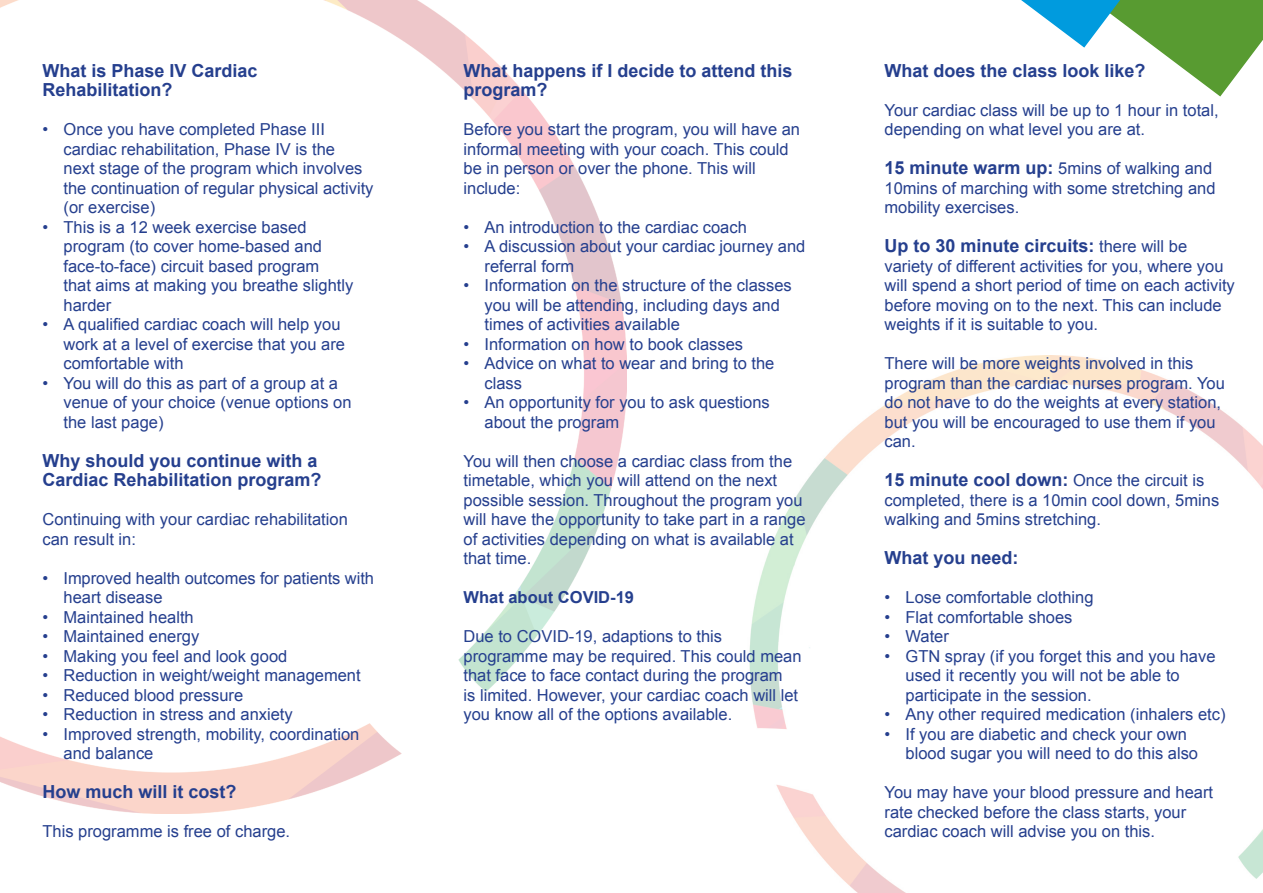
<style>
.page{position:relative;width:1263px;height:893px;background:#fff}
.page>*{position:absolute;margin:0;border:0;box-sizing:border-box;transform-origin:0 0}
.t1{font:700 18px/19.5px "Arial";color:#253f8e}
.t2{font:16.5px/19.5px "Arial";color:#253f8e}
.t3{font:700 16.5px "Arial";color:#253f8e}
.s1{font-weight:700;font-size:18px}
.s2{font-weight:400;font-size:16.5px}
</style>
<div class="page">
<img style="left:0;top:0;width:626px;height:813px">
<img style="left:749px;top:355px;width:514px;height:538px">
<svg style="left:1021px;top:0;width:242px;height:97px"></svg>
<p class="t1" style="left:43px;top:61px;width:217px">What is Phase IV Cardiac</p>
<p class="t1" style="left:43px;top:81px;width:132px">Rehabilitation?</p>
<p class="t2" style="left:64px;top:120px;width:273px;text-indent:-21px">• Once you have completed Phase III cardiac rehabilitation, Phase IV is the</p>
<p class="t2" style="left:64px;top:159px;width:311px">next stage of the program which involves the continuation of regular physical activity (or exercise)</p>
<p class="t2" style="left:43px;top:218px;width:266px">• This is a 12 week exercise based</p>
<p class="t2" style="left:64px;top:237px;width:291px">program (to cover home-based and face-to-face) circuit based program<br>that aims at making you breathe slightly harder</p>
<p class="t2" style="left:43px;top:315px;width:299px">• A qualified cardiac coach will help you</p>
<p class="t2" style="left:64px;top:335px;width:283px">work at a level of exercise that you are</p>
<p class="t2" style="left:64px;top:354px;width:122px">comfortable with</p>
<p class="t2" style="left:43px;top:374px;width:297px">• You will do this as part of a group at a</p>
<p class="t2" style="left:64px;top:393px;width:289px">venue of your choice (venue options on</p>
<p class="t2" style="left:64px;top:413px;width:101px">the last page)</p>
<p class="t1" style="left:43px;top:451px;width:277px">Why should you continue with a</p>
<p class="t1" style="left:43px;top:471px;width:281px">Cardiac Rehabilitation program?</p>
<p class="t2" style="left:43px;top:510px;width:307px">Continuing with your cardiac rehabilitation can result in:</p>
<p class="t2" style="left:64px;top:569px;width:312px;text-indent:-21px">• Improved health outcomes for patients with heart disease</p>
<p class="t2" style="left:43px;top:608px;width:153px">• Maintained health</p>
<p class="t2" style="left:43px;top:627px;width:158px">• Maintained energy</p>
<p class="t2" style="left:43px;top:647px;width:246px">• Making you feel and look good</p>
<p class="t2" style="left:43px;top:666px;width:320px">• Reduction in weight/weight management</p>
<p class="t2" style="left:43px;top:686px;width:202px">• Reduced blood pressure</p>
<p class="t2" style="left:43px;top:705px;width:252px">• Reduction in stress and anxiety</p>
<p class="t2" style="left:64px;top:725px;width:297px;text-indent:-21px">• Improved strength, mobility, coordination and balance</p>
<p class="t1" style="left:43px;top:783px;width:196px">How much will it cost?</p>
<p class="t2" style="left:43px;top:822px;width:249px">This programme is free of charge.</p>
<p class="t1" style="left:463px;top:61px;width:331px">What happens if I decide to attend this program?</p>
<p class="t2" style="left:463px;top:120px;width:338px">Before you start the program, you will have an informal meeting with your coach. This could be in person or over the phone. This will</p>
<p class="t2" style="left:463px;top:179px;width:58px">include:</p>
<p class="t2" style="left:463px;top:218px;width:285px">• An introduction to the cardiac coach</p>
<p class="t2" style="left:484px;top:237px;width:322px;text-indent:-21px">• A discussion about your cardiac journey and referral form</p>
<p class="t2" style="left:484px;top:276px;width:309px;text-indent:-21px">• Information on the structure of the classes you will be attending, including days and times of activities available</p>
<p class="t2" style="left:463px;top:335px;width:281px">• Information on how to book classes</p>
<p class="t2" style="left:484px;top:354px;width:291px;text-indent:-21px">• Advice on what to wear and bring to the class</p>
<p class="t2" style="left:484px;top:393px;width:287px;text-indent:-21px">• An opportunity for you to ask questions about the program</p>
<p class="t2" style="left:463px;top:452px;width:344px">You will then choose a cardiac class from the timetable, which you will attend on the next possible session. Throughout the program you will have the opportunity to take part in a range of activities depending on what is available at that time.</p>
<p class="t3" style="left:463px;top:587px;width:172px">What about COVID-19</p>
<p class="t2" style="left:463px;top:627px;width:260px">Due to COVID-19, adaptions to this</p>
<p class="t2" style="left:463px;top:647px;width:340px">programme may be required. This could mean that face to face contact during the program<br>is limited. However, your cardiac coach will let you know all of the options available.</p>
<p class="t1" style="left:884px;top:61px;width:263px">What does the class look like?</p>
<p class="t2" style="left:884px;top:101px;width:336px">Your cardiac class will be up to 1 hour in total, depending on what level you are at.</p>
<p class="t2" style="left:884px;top:159px;width:333px"><span class="s1">15 minute warm up:</span> 5mins of walking and<br>10mins of marching with some stretching and mobility exercises.</p>
<p class="t1" style="left:884px;top:237px;width:304px">Up to 30 minute circuits: <span class="s2">there will be</span></p>
<p class="t2" style="left:884px;top:257px;width:352px">variety of different activities for you, where you will spend a short period of time on each activity before moving on to the next. This can include weights if it is suitable to you.</p>
<p class="t2" style="left:884px;top:354px;width:311px">There will be more weights involved in this</p>
<p class="t2" style="left:884px;top:374px;width:342px">program than the cardiac nurses program. You do not have to do the weights at every station, but you will be encouraged to use them if you can.</p>
<p class="t1" style="left:884px;top:471px;width:321px">15 minute cool down: <span class="s2">Once the circuit is</span></p>
<p class="t2" style="left:884px;top:491px;width:336px">completed, there is a 10min cool down, 5mins walking and 5mins stretching.</p>
<p class="t1" style="left:884px;top:549px;width:136px">What you need:</p>
<p class="t2" style="left:884px;top:588px;width:211px">• Lose comfortable clothing</p>
<p class="t2" style="left:884px;top:608px;width:189px">• Flat comfortable shoes</p>
<p class="t2" style="left:884px;top:627px;width:66px">• Water</p>
<p class="t2" style="left:905px;top:647px;width:311px;text-indent:-21px">• GTN spray (if you forget this and you have used it recently you will not be able to</p>
<p class="t2" style="left:905px;top:686px;width:188px">participate in the session.</p>
<p class="t2" style="left:884px;top:705px;width:343px">• Any other required medication (inhalers etc)</p>
<p class="t2" style="left:905px;top:725px;width:294px;text-indent:-21px">• If you are diabetic and check your own blood sugar you will need to do this also</p>
<p class="t2" style="left:884px;top:783px;width:330px">You may have your blood pressure and heart rate checked before the class starts, your</p>
<p class="t2" style="left:884px;top:822px;width:272px">cardiac coach will advise you on this.</p>
</div>
